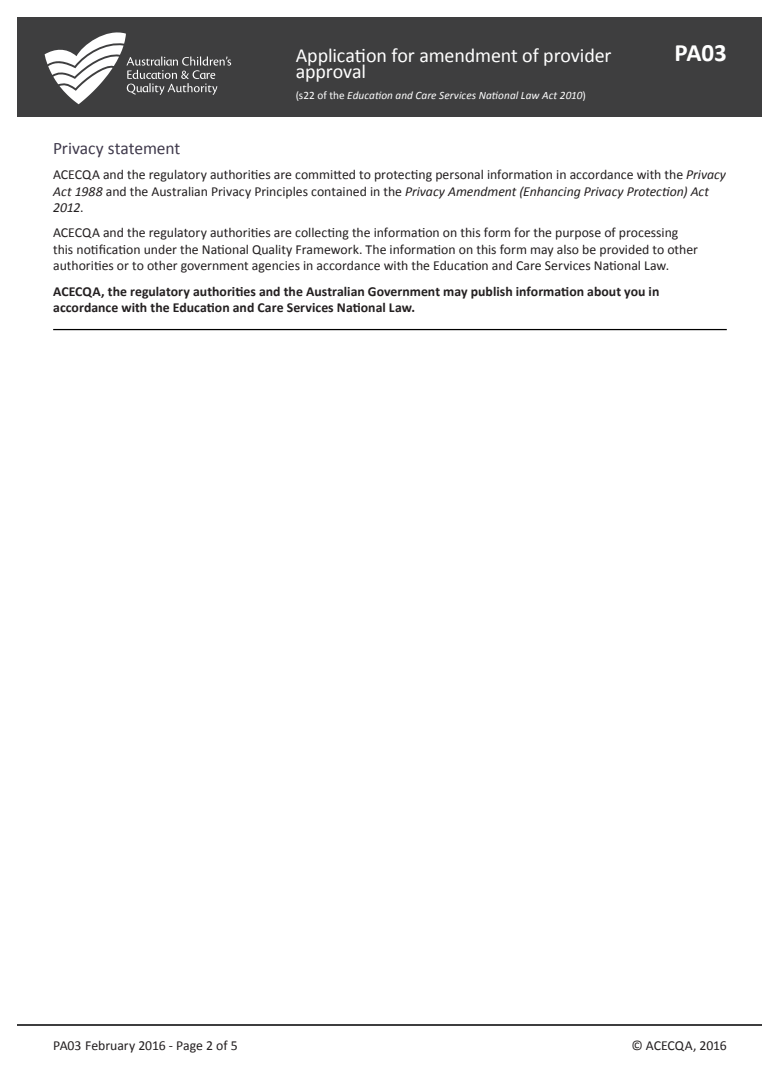
<style>
.page{position:relative;width:780px;height:1088px;background:#fff}
.page>*{position:absolute;margin:0;border:0;box-sizing:border-box;transform-origin:0 0}
.t1{font:700 25px "Calibri";color:#fff}
.t2{font:20px/16.2px "Calibri";letter-spacing:-.005em;color:#fff}
.t3{font:17.5px "Calibri";letter-spacing:-.005em;color:#403a4c}
.t4{font:13.75px/16.5px "Calibri";color:#231f20}
.t5{font:700 13.75px/16.2px "Calibri";color:#231f20}
.t6{font:italic 11.25px "Calibri";letter-spacing:.005em;color:#fff}
.s1{font-style:normal}
.s2{font-style:italic}
</style>
<div class="page">
<hr style="left:18px;top:1023px;width:744px;height:2px;background:#3e3e3f">
<div style="left:18px;top:18px;width:744px;height:99px;background:#3e3e3f"></div>
<svg style="left:45px;top:32px;width:186px;height:72px"></svg>
<hr style="left:53px;top:329px;width:673px;height:1px;background:#000">
<h2 class="t2" style="left:296px;top:47px;width:317px">Application for amendment of provider approval</h2>
<p class="t6" style="left:296px;top:88px;width:291px"><span class="s1">(s22 of the</span> Education and Care Services National Law Act 2010<span class="s1">)</span></p>
<h1 class="t1" style="left:674px;top:37px;width:54px">PA03</h1>
<p class="t3" style="left:53px;top:137px;width:129px">Privacy statement</p>
<p class="t4" style="left:53px;top:166px;width:674px">ACECQA and the regulatory authorities are committed to protecting personal information in accordance with the <span class="s2">Privacy<br>Act 1988</span> and the Australian Privacy Principles contained in the <span class="s2">Privacy Amendment (Enhancing Privacy Protection) Act<br>2012</span>.</p>
<p class="t4" style="left:53px;top:224px;width:646px">ACECQA and the regulatory authorities are collecting the information on this form for the purpose of processing this notification under the National Quality Framework. The information on this form may also be provided to other authorities or to other government agencies in accordance with the Education and Care Services National Law.</p>
<p class="t5" style="left:53px;top:283px;width:607px">ACECQA, the regulatory authorities and the Australian Government may publish information about you in accordance with the Education and Care Services National Law.</p>
<p class="t4" style="left:53px;top:1038px;width:186px">PA03 February 2016 - Page 2 of 5</p>
<p class="t4" style="left:631px;top:1038px;width:97px">© ACECQA, 2016</p>
</div>
